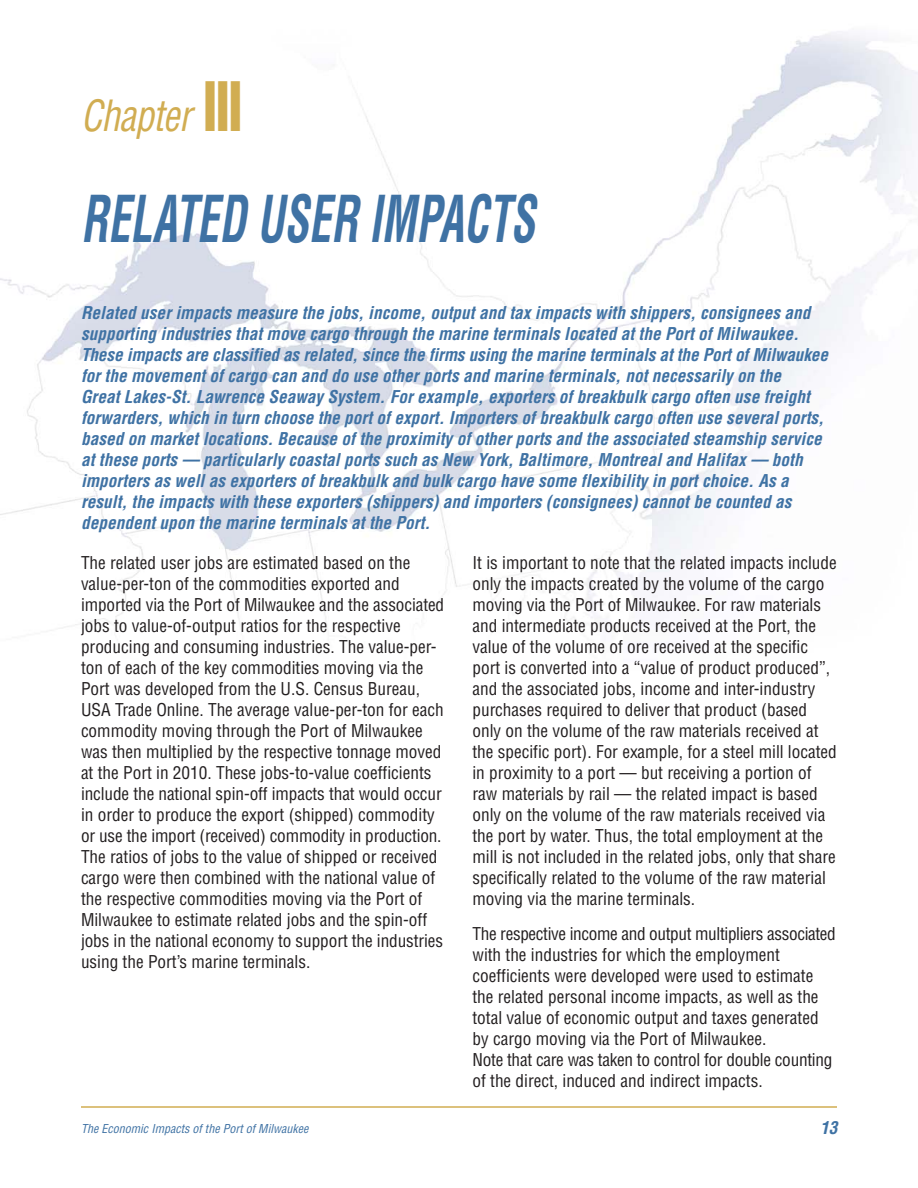
<style>
.page{position:relative;width:918px;height:1188px;background:#fff}
.page>*{position:absolute;margin:0;border:0;box-sizing:border-box;transform-origin:0 0}
.t1{font:italic 700 condensed 63px "Helvetica";color:#3f72a4;scale:.7 1}
.t2{font:italic condensed 42px "Helvetica";color:#d1ad52;scale:.9 1}
.t3{font:condensed 17.25px/21px "Helvetica";color:#231f20}
.t4{font:italic 700 condensed 17.25px/21px "Helvetica";letter-spacing:.005em;color:#3f72a4}
.t5{font:italic condensed 12px "Helvetica";color:#3f72a4}
.s1{font-family:"Impact";font-style:normal;font-stretch:normal;font-size:63px}
</style>
<div class="page">
<img style="left:1px;top:31px;width:917px;height:600px">
<hr style="left:81px;top:1106px;width:756px;height:2px;background:#d1ad52">
<h2 class="t2" style="left:81px;top:99px;width:180px">Chapter <span class="s1">I I I</span></h2>
<h1 class="t1" style="left:81px;top:195px;width:663px">RELATED USER IMPACTS</h1>
<p class="t4" style="left:81px;top:304px;width:752px">Related userimpacts measure the jobs,income,outputand tax impacts with shippers,consignees and supporting industries thatmove cargo through the marine terminals located atthe PortofMilwaukee.<br>These impacts are classified as related,since the firms using the marine terminals atthe PortofMilwaukee forthe movementofcargo can and do use otherports and marine terminals,notnecessarily on the GreatLakes-St.Lawrence Seaway System.Forexample,exporters ofbreakbulk cargo often use freight forwarders,which in turn choose the portofexport.Importers ofbreakbulk cargo often use severalports, based on marketlocations.Because ofthe proximity ofotherports and the associated steamship service atthese ports — particularly coastalports such as New York,Baltimore,Montrealand Halifax — both importers as wellas exporters ofbreakbulk and bulk cargo have some flexibility in portchoice.As a result,the impacts with these exporters (shippers)and importers (consignees)cannotbe counted as dependentupon the marine terminals atthe Port.</p>
<p class="t3" style="left:81px;top:554px;width:365px">The related user jobs are estimated based on the value-per-ton of the commodities exported and imported via the Port of Milwaukee and the associated jobs to value-of-output ratios for the respective producing and consuming industries. The value-per&shy;ton of each of the key commodities moving via the Port was developed from the U.S. Census Bureau, USA Trade Online. The average value-per-ton for each commodity moving through the Port of Milwaukee was then multiplied by the respective tonnage moved at the Port in 2010. These jobs-to-value coefficients include the national spin-off impacts that would occur in order to produce the export (shipped) commodity or use the import (received) commodity in production.<br>The ratios of jobs to the value of shipped or received cargo were then combined with the national value of the respective commodities moving via the Port of Milwaukee to estimate related jobs and the spin-off jobs in the national economy to support the industries using the Port’s marine terminals.</p>
<p class="t3" style="left:473px;top:554px;width:366px">It is important to note that the related impacts include only the impacts created by the volume of the cargo moving via the Port of Milwaukee. For raw materials and intermediate products received at the Port, the value of the volume of ore received at the specific port is converted into a “value of product produced”, and the associated jobs, income and inter-industry purchases required to deliver that product (based only on the volume of the raw materials received at the specific port). For example, for a steel mill located in proximity to a port — but receiving a portion of raw materials by rail — the related impact is based only on the volume of the raw materials received via the port by water. Thus, the total employment at the mill is not included in the related jobs, only that share specifically related to the volume of the raw material moving via the marine terminals.</p>
<p class="t3" style="left:473px;top:925px;width:365px">The respective income and output multipliers associated with the industries for which the employment coefficients were developed were used to estimate the related personal income impacts, as well as the total value of economic output and taxes generated by cargo moving via the Port of Milwaukee.<br>Note that care was taken to control for double counting of the direct, induced and indirect impacts.</p>
<p class="t5" style="left:81px;top:1124px;width:231px">The Economic Impacts ofthe PortofMilwaukee</p>
<p class="t4" style="left:820px;top:1119px;width:22px">13</p>
</div>
